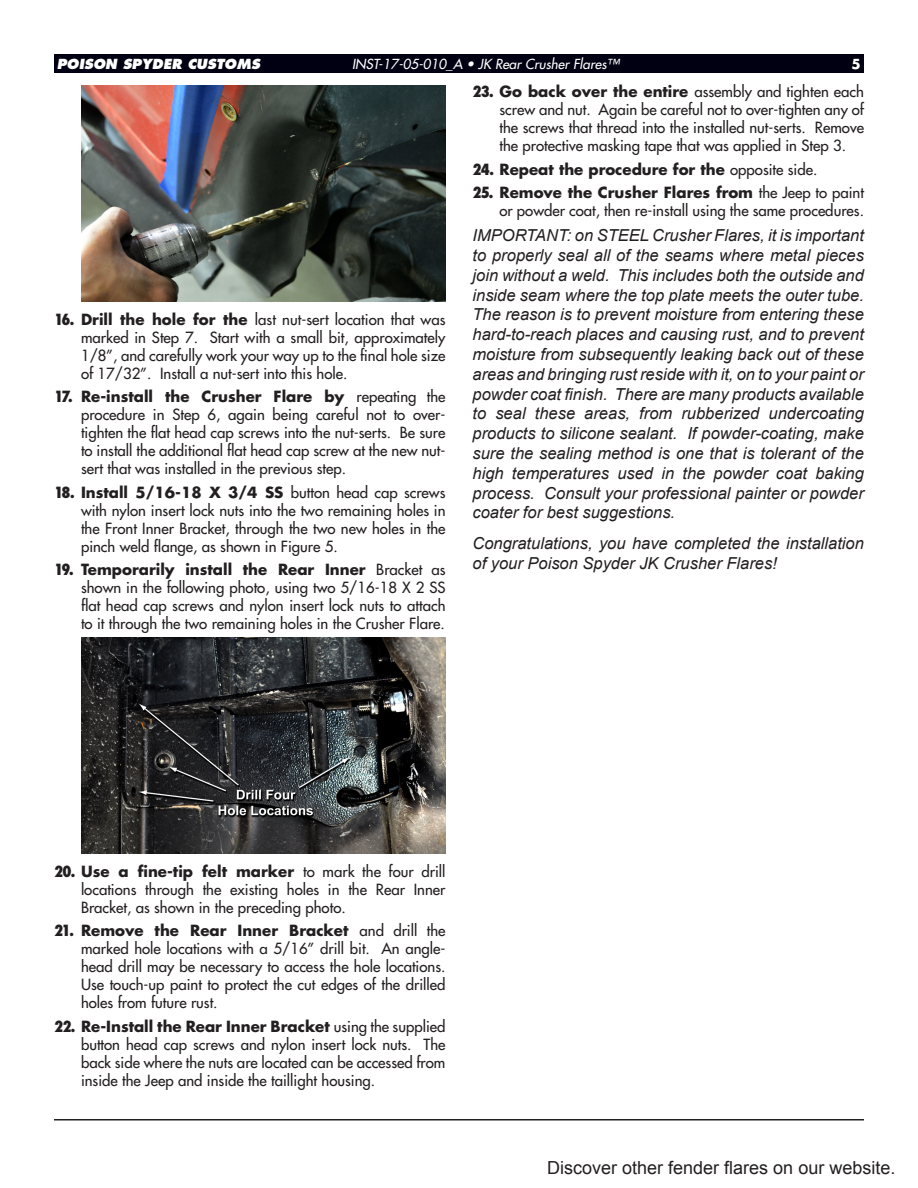
<style>
.page{position:relative;width:918px;height:1188px;background:#fff}
.page>*{position:absolute;margin:0;border:0;box-sizing:border-box;transform-origin:0 0}
.t1{font:18px "Arial";color:#231f20}
.Notes{font:italic 16.5px/19.8px "Arial";color:#231f20;text-align:justify}
.t2{font:15px/18px "Futura";color:#231f20;text-align:justify}
.t3{font:700 15px "Futura";color:#231f20}
.t4{font:italic 13.5px "Futura";color:#fff}
.t5{font:italic 800 13.5px "Futura";color:#fff}
.t6{font:700 13.5px "Futura";color:#fff}
.s1{font-weight:800;font-stretch:condensed}
.s2{font-weight:700}
.s3{font-weight:400}
</style>
<div class="page">
<hr style="left:54px;top:1119px;width:810px;height:1px;background:#231f20">
<div style="left:54px;top:54px;width:810px;height:18px;background:#000012"></div>
<img style="left:81px;top:85px;width:365px;height:216px">
<img style="left:81px;top:637px;width:365px;height:216px">
<p class="t5" style="left:57px;top:55px;width:205px">POISON SPYDER CUSTOMS</p>
<p class="t4" style="left:352px;top:55px;width:269px">INST-17-05-010_A • JK Rear Crusher Flares™</p>
<p class="t6" style="left:851px;top:55px;width:11px">5</p>
<p class="t2" style="left:81px;top:310px;width:366px;text-indent:-27px"><span class="s1">16.</span> <span class="s2">Drill the hole for the</span> last nut-sert location that was marked in Step 7. Start with a small bit, approximately 1/8”, and carefully work your way up to the final hole size of 17/32”. Install a nut-sert into this hole.</p>
<p class="t2" style="left:81px;top:388px;width:366px;text-indent:-27px"><span class="s1">17.</span> <span class="s2">Re-install the Crusher Flare by</span> repeating the procedure in Step 6, again being careful not to over&shy;tighten the flat head cap screws into the nut-serts. Be sure to install the additional flat head cap screw at the new nut&shy;sert that was installed in the previous step.</p>
<p class="t2" style="left:81px;top:483px;width:366px;text-indent:-27px"><span class="s1">18.</span> <span class="s2">Install 5/16-18 X 3/4 SS</span> button head cap screws with nylon insert lock nuts into the two remaining holes in the Front Inner Bracket, through the two new holes in the pinch weld flange, as shown in Figure 5.</p>
<p class="t2" style="left:81px;top:560px;width:366px;text-indent:-27px"><span class="s1">19.</span> <span class="s2">Temporarily install the Rear Inner</span> Bracket as shown in the following photo, using two 5/16-18 X 2 SS flat head cap screws and nylon insert lock nuts to attach to it through the two remaining holes in the Crusher Flare.</p>
<p class="t2" style="left:500px;top:83px;width:366px;text-indent:-27px"><span class="s1">23.</span> <span class="s2">Go back over the entire</span> assembly and tighten each screw and nut. Again be careful not to over-tighten any of the screws that thread into the installed nut-serts. Remove the protective masking tape that was applied in Step 3.</p>
<p class="t3" style="left:472px;top:159px;width:346px"><span class="s1">24.</span> Repeat the procedure for the <span class="s3">opposite side.</span></p>
<p class="t2" style="left:472px;top:184px;width:393px;text-align:right"><span class="s1">25.</span> <span class="s2">Remove the Crusher Flares from</span> the Jeep to paint or powder coat, then re-install using the same procedures.</p>
<p class="Notes" style="left:472px;top:226px;width:393px">IMPORTANT: on STEEL Crusher Flares, it is important to properly seal all of the seams where metal pieces join without a weld. This includes both the outside and inside seam where the top plate meets the outer tube.<br>The reason is to prevent moisture from entering these hard-to-reach places and causing rust, and to prevent moisture from subsequently leaking back out of these areas and bringing rust reside with it, on to your paint or powder coat finish. There are many products available to seal these areas, from rubberized undercoating products to silicone sealant. If powder-coating, make sure the sealing method is one that is tolerant of the high temperatures used in the powder coat baking process. Consult your professional painter or powder coater for best suggestions.</p>
<p class="Notes" style="left:472px;top:534px;width:393px">Congratulations, you have completed the installation of your Poison Spyder JK Crusher Flares!</p>
<p class="t2" style="left:81px;top:862px;width:366px;text-indent:-27px"><span class="s1">20.</span> <span class="s2">Use a fine-tip felt marker</span> to mark the four drill locations through the existing holes in the Rear Inner Bracket, as shown in the preceding photo.</p>
<p class="t2" style="left:81px;top:922px;width:366px;text-indent:-27px"><span class="s1">21.</span> <span class="s2">Remove the Rear Inner Bracket</span> and drill the marked hole locations with a 5/16” drill bit. An angle&shy;head drill may be necessary to access the hole locations.<br>Use touch-up paint to protect the cut edges of the drilled holes from future rust.</p>
<p class="t2" style="left:81px;top:1017px;width:366px;text-indent:-27px"><span class="s1">22.</span> <span class="s2">Re-Install the Rear Inner Bracket</span> using the supplied button head cap screws and nylon insert lock nuts. The back side where the nuts are located can be accessed from inside the Jeep and inside the taillight housing.</p>
<p class="t1" style="left:547px;top:1155px;width:350px">Discover other fender flares on our website.</p>
</div>
